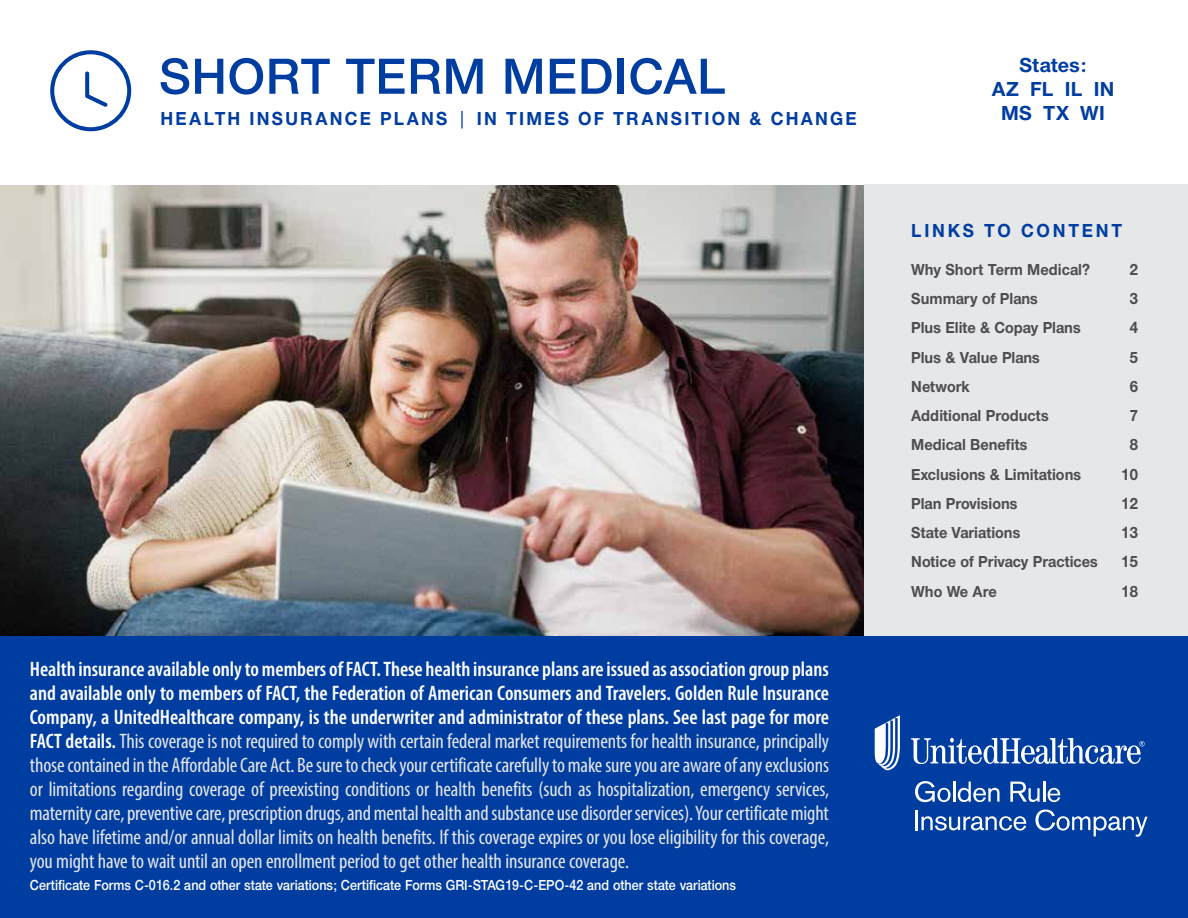
<style>
.page{position:relative;width:1188px;height:918px;background:#fff}
.page>*{position:absolute;margin:0;border:0;box-sizing:border-box;transform-origin:0 0}
.t1{font:600 52.5px "UHC Sans";letter-spacing:.015em;color:#003da1}
.t2{font:condensed 21px/24px "Myriad Pro";letter-spacing:-.005em;color:#e6e7e9;text-align:justify}
.t3{font:700 21px/24px "UHC Sans";letter-spacing:.015em;color:#003da1;text-align:center}
.t4{font:700 19.5px "UHC Sans";letter-spacing:.12em;color:#003da1;scale:.95 1}
.t5{font:700 19.5px "UHC Sans";letter-spacing:.15em;color:#003da1;scale:.95 1}
.t6{font:700 16.5px "UHC Sans";color:#4d4d4f;scale:.94 1}
.t7{font:600 15px "UHC Sans";color:#fff;scale:.9 1}
.s1{font-weight:400;font-size:21px}
.s2{font-weight:600;color:#fff}
</style>
<div class="page">
<img style="left:0;top:185px;width:864px;height:451px">
<div style="left:0;top:636px;width:1188px;height:282px;background:#003da1"></div>
<svg style="left:915px;top:781px;width:36px;height:21px"></svg>
<hr style="left:953px;top:782px;width:2px;height:20px;background:#fff">
<svg style="left:958px;top:782px;width:41px;height:20px"></svg>
<svg style="left:1010px;top:782px;width:30px;height:20px"></svg>
<hr style="left:1043px;top:782px;width:2px;height:20px;background:#fff">
<svg style="left:1048px;top:788px;width:12px;height:14px"></svg>
<hr style="left:916px;top:810px;width:2px;height:20px;background:#fff">
<svg style="left:922px;top:816px;width:104px;height:15px"></svg>
<svg style="left:1035px;top:810px;width:113px;height:27px"></svg>
<svg style="left:911px;top:738px;width:234px;height:26px"></svg>
<svg style="left:875px;top:715px;width:25px;height:55px"></svg>
<svg style="left:50px;top:50px;width:81px;height:81px"></svg>
<div style="left:864px;top:184px;width:324px;height:452px;background:#e6e7e9"></div>
<h1 class="t1" style="left:159px;top:42px;width:568px">SHORT TERM MEDICAL</h1>
<p class="t4" style="left:160px;top:106px;width:735px">HEALTH INSURANCE PLANS <span class="s1">|</span> IN TIMES OF TRANSITION &amp; CHANGE</p>
<p class="t2" style="left:30px;top:656px;width:801px"><span class="s2">Health insurance available only to members of FACT. These health insurance plans are issued as association group plans and available only to members of FACT, the Federation of American Consumers and Travelers. Golden Rule Insurance Company, a UnitedHealthcare company, is the underwriter and administrator of these plans. See last page for more FACT details.</span> This coverage is not required to comply with certain federal market requirements for health insurance, principally those contained in the Affordable Care Act. Be sure to check your certificate carefully to make sure you are aware of any exclusions or limitations regarding coverage of preexisting conditions or health benefits (such as hospitalization, emergency services, maternity care, preventive care, prescription drugs, and mental health and substance use disorder services). Your certificate might also have lifetime and/or annual dollar limits on health benefits. If this coverage expires or you lose eligibility for this coverage, you might have to wait until an open enrollment period to get other health insurance coverage.</p>
<p class="t7" style="left:30px;top:875px;width:786px">Certificate Forms C-016.2 and other state variations; Certificate Forms GRI-STAG19-C-EPO-42 and other state variations</p>
<p class="t3" style="left:992px;top:53px;width:124px">States:<br>AZ FL IL IN<br>MS TX WI</p>
<p class="t5" style="left:911px;top:217px;width:224px">LINKS TO CONTENT</p>
<p class="t6" style="left:911px;top:258px;width:192px">Why Short Term Medical?</p>
<p class="t6" style="left:1130px;top:258px;width:11px">2</p>
<p class="t6" style="left:911px;top:288px;width:136px">Summary of Plans</p>
<p class="t6" style="left:1130px;top:288px;width:11px">3</p>
<p class="t6" style="left:911px;top:317px;width:182px">Plus Elite &amp; Copay Plans</p>
<p class="t6" style="left:1130px;top:317px;width:11px">4</p>
<p class="t6" style="left:911px;top:346px;width:138px">Plus &amp; Value Plans</p>
<p class="t6" style="left:1130px;top:346px;width:11px">5</p>
<p class="t6" style="left:911px;top:375px;width:64px">Network</p>
<p class="t6" style="left:1130px;top:375px;width:11px">6</p>
<p class="t6" style="left:911px;top:405px;width:148px">Additional Products</p>
<p class="t6" style="left:1130px;top:405px;width:11px">7</p>
<p class="t6" style="left:911px;top:434px;width:125px">Medical Benefits</p>
<p class="t6" style="left:1130px;top:434px;width:11px">8</p>
<p class="t6" style="left:911px;top:463px;width:182px">Exclusions &amp; Limitations</p>
<p class="t6" style="left:1121px;top:463px;width:20px">10</p>
<p class="t6" style="left:911px;top:492px;width:115px">Plan Provisions</p>
<p class="t6" style="left:1121px;top:492px;width:20px">12</p>
<p class="t6" style="left:911px;top:522px;width:118px">State Variations</p>
<p class="t6" style="left:1121px;top:522px;width:20px">13</p>
<p class="t6" style="left:911px;top:551px;width:200px">Notice of Privacy Practices</p>
<p class="t6" style="left:1121px;top:551px;width:20px">15</p>
<p class="t6" style="left:911px;top:580px;width:93px">Who We Are</p>
<p class="t6" style="left:1121px;top:580px;width:20px">18</p>
</div>
